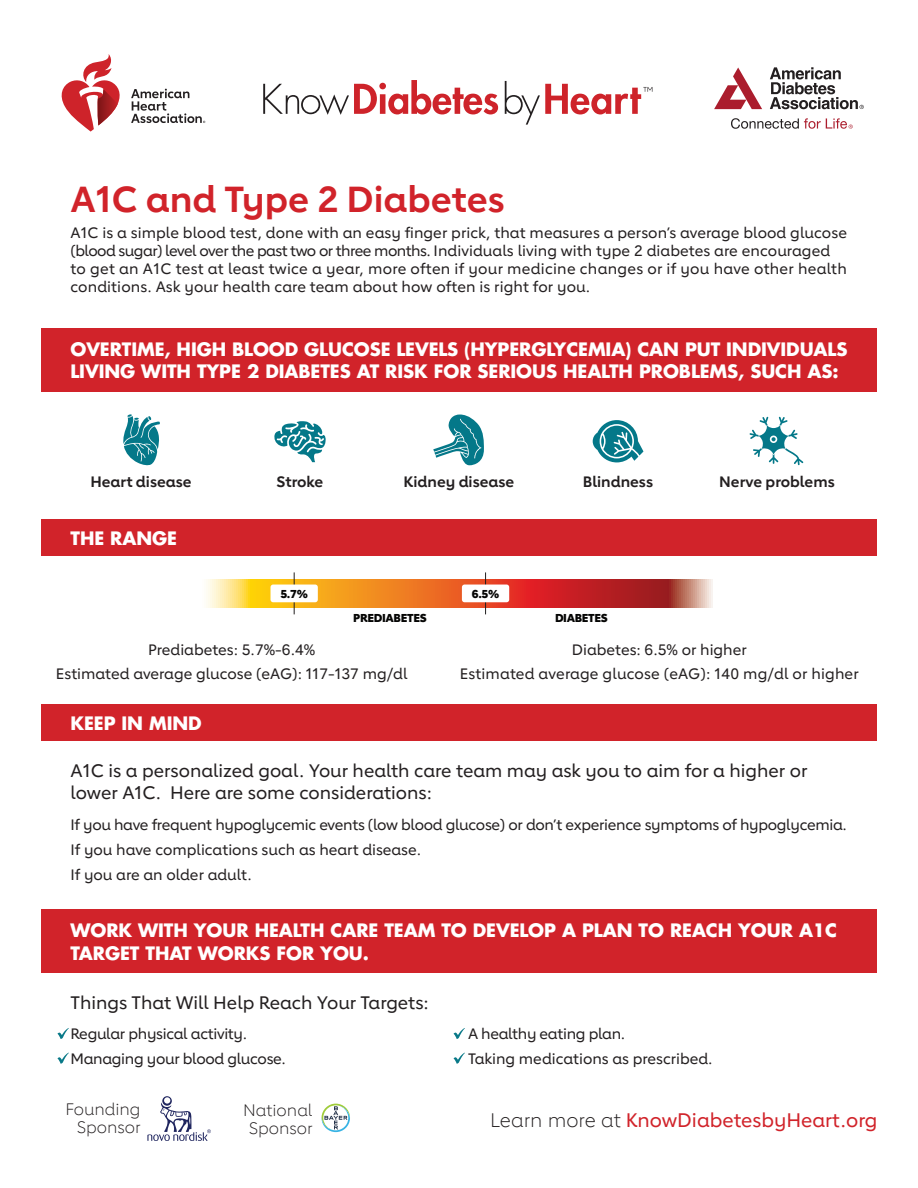
<style>
.page{position:relative;width:918px;height:1188px;background:#fff}
.page>*{position:absolute;margin:0;border:0;box-sizing:border-box;transform-origin:0 0}
.t1{font:700 36px "Lub Dub";color:#d1232a}
.t2{font:500 19.5px "Lub Dub";color:#d1232a}
.t3{font:700 18px/22.5px "Futura Std";letter-spacing:-.005em;color:#fff}
.t4{font:500 18px/21.6px "Lub Dub";color:#231f20}
.t5{font:300 16.5px/18px "Lub Dub";color:#231f20;text-align:right}
.t6{font:500 15px/18px "Lub Dub";color:#231f20}
.t7{font:500 15px/24.8px "Lub Dub";letter-spacing:-.02em;color:#231f20}
.t8{font:700 15px "Lub Dub";color:#231f20}
.t9{font:800 11.4px "Lub Dub";letter-spacing:-.03em;color:#050504}
.s1{font-weight:300;color:#231f20}
</style>
<div class="page">
<div style="left:41px;top:704px;width:836px;height:37px;background:#d1232a"></div>
<div style="left:41px;top:910px;width:836px;height:63px;background:#d1232a"></div>
<div style="left:41px;top:328px;width:836px;height:63px;background:#d1232a"></div>
<svg style="left:274px;top:421px;width:52px;height:41px"></svg>
<svg style="left:433px;top:415px;width:51px;height:50px"></svg>
<svg style="left:123px;top:414px;width:37px;height:52px"></svg>
<svg style="left:593px;top:420px;width:50px;height:42px"></svg>
<svg style="left:750px;top:417px;width:53px;height:48px"></svg>
<div style="left:41px;top:520px;width:836px;height:36px;background:#d1232a"></div>
<svg style="left:206px;top:580px;width:507px;height:27px;background:#dd6f36"></svg>
<hr style="left:294px;top:572px;width:1px;height:42px;background:#211e1e">
<hr style="left:485px;top:572px;width:1px;height:42px;background:#211e1e">
<div style="left:462px;top:585px;width:47px;height:17px;background:#fff;border-radius:3px"></div>
<div style="left:271px;top:585px;width:47px;height:17px;background:#fff;border-radius:3px"></div>
<svg style="left:131px;top:89px;width:74px;height:34px"></svg>
<svg style="left:61px;top:54px;width:59px;height:78px"></svg>
<svg style="left:263px;top:80px;width:235px;height:35px"></svg>
<svg style="left:505px;top:81px;width:147px;height:44px"></svg>
<svg style="left:147px;top:1096px;width:64px;height:45px"></svg>
<svg style="left:322px;top:1104px;width:28px;height:28px"></svg>
<svg style="left:714px;top:67px;width:48px;height:42px"></svg>
<svg style="left:770px;top:67px;width:94px;height:42px"></svg>
<svg style="left:731px;top:118px;width:122px;height:11px"></svg>
<svg style="left:58px;top:1028px;width:11px;height:11px"></svg>
<svg style="left:454px;top:1028px;width:11px;height:11px"></svg>
<svg style="left:58px;top:1053px;width:11px;height:11px"></svg>
<svg style="left:454px;top:1053px;width:11px;height:11px"></svg>
<h1 class="t1" style="left:70px;top:177px;width:436px">A1C and Type 2 Diabetes</h1>
<p class="t6" style="left:70px;top:223px;width:778px">A1C is a simple blood test, done with an easy finger prick, that measures a person’s average blood glucose (blood sugar) level over the past two or three months. Individuals living with type 2 diabetes are encouraged to get an A1C test at least twice a year, more often if your medicine changes or if you have other health conditions. Ask your health care team about how often is right for you.</p>
<p class="t3" style="left:70px;top:337px;width:778px">OVERTIME, HIGH BLOOD GLUCOSE LEVELS (HYPERGLYCEMIA) CAN PUT INDIVIDUALS<br>LIVING WITH TYPE 2 DIABETES AT RISK FOR SERIOUS HEALTH PROBLEMS, SUCH AS:</p>
<p class="t8" style="left:90px;top:472px;width:103px">Heart disease</p>
<p class="t8" style="left:277px;top:472px;width:48px">Stroke</p>
<p class="t8" style="left:404px;top:472px;width:112px">Kidney disease</p>
<p class="t8" style="left:583px;top:472px;width:72px">Blindness</p>
<p class="t8" style="left:719px;top:472px;width:117px">Nerve problems</p>
<p class="t3" style="left:70px;top:527px;width:108px">THE RANGE</p>
<p class="t9" style="left:280px;top:587px;width:29px">5.7%</p>
<p class="t9" style="left:472px;top:587px;width:29px">6.5%</p>
<p class="t9" style="left:353px;top:611px;width:75px">PREDIABETES</p>
<p class="t9" style="left:555px;top:611px;width:54px">DIABETES</p>
<p class="t6" style="left:56px;top:638px;width:353px;line-height:24px;text-align:center">Prediabetes: 5.7%-6.4%<br>Estimated average glucose (eAG): 117-137 mg/dl</p>
<p class="t6" style="left:460px;top:638px;width:401px;line-height:24px;text-align:center">Diabetes: 6.5% or higher<br>Estimated average glucose (eAG): 140 mg/dl or higher</p>
<p class="t3" style="left:70px;top:711px;width:133px">KEEP IN MIND</p>
<p class="t4" style="left:70px;top:760px;width:738px">A1C is a personalized goal. Your health care team may ask you to aim for a higher or lower A1C. Here are some considerations:</p>
<p class="t7" style="left:70px;top:812px;width:778px">If you have frequent hypoglycemic events (low blood glucose) or don’t experience symptoms of hypoglycemia.<br>If you have complications such as heart disease.<br>If you are an older adult.</p>
<p class="t3" style="left:70px;top:919px;width:768px">WORK WITH YOUR HEALTH CARE TEAM TO DEVELOP A PLAN TO REACH YOUR A1C<br>TARGET THAT WORKS FOR YOU.</p>
<p class="t4" style="left:70px;top:992px;width:360px">Things That Will Help Reach Your Targets:</p>
<p class="t7" style="left:70px;top:1022px;width:217px">Regular physical activity.<br>Managing your blood glucose.</p>
<p class="t6" style="left:468px;top:1022px;width:246px;line-height:24.8px">A healthy eating plan.<br>Taking medications as prescribed.</p>
<p class="t5" style="left:66px;top:1100px;width:76px">Founding<br>Sponsor</p>
<p class="t5" style="left:243px;top:1101px;width:71px;text-align:center">National<br>Sponsor</p>
<h2 class="t2" style="left:490px;top:1109px;width:389px"><span class="s1">Learn more at</span> KnowDiabetesbyHeart.org</h2>
</div>
